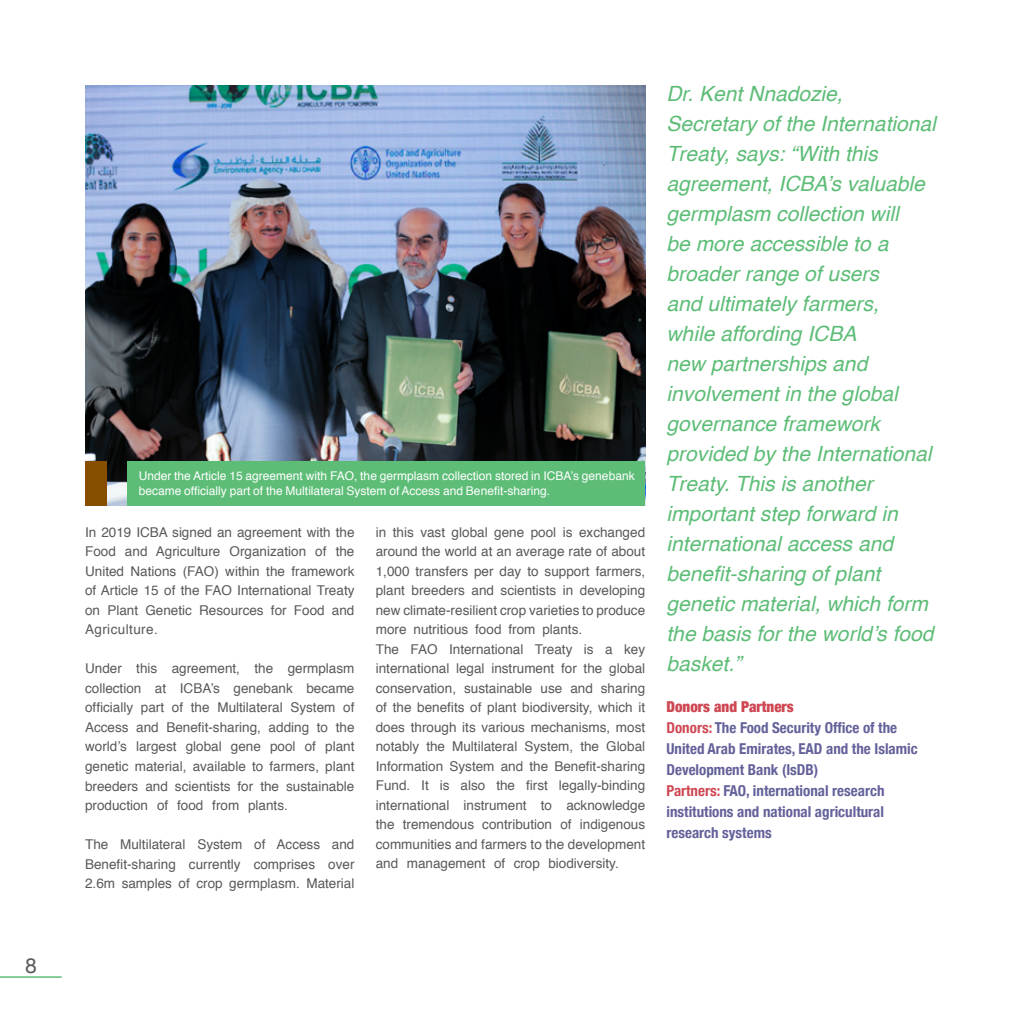
<style>
.page{position:relative;width:1021px;height:1021px;background:#fff}
.page>*{position:absolute;margin:0;border:0;box-sizing:border-box;transform-origin:0 0}
.t1{font:italic 21px/30px "Helvetica";color:#5dbd77}
.t2{font:21px "Helvetica Neue";color:#58595b}
.t3{font:700 condensed 15px/21px "Helvetica Neue";color:#63619a}
.t4{font:13.5px/19.5px "Helvetica";color:#58595b;text-align:justify}
.t5{font:12px/14.4px "Helvetica";color:#fff}
.s1{font-weight:900;color:#ce4753}
.s2{color:#ce4753}
</style>
<div class="page">
<img style="left:85px;top:85px;width:560px;height:420px">
<div style="left:85px;top:460px;width:21px;height:45px;background:#884e00"></div>
<div style="left:128px;top:460px;width:517px;height:45px;background:#5dbd77"></div>
<hr style="left:0;top:976px;width:62px;height:1px;background:#5dbd77">
<h1 class="t2" style="left:25px;top:950px;width:13px">8</h1>
<p class="t5" style="left:139px;top:469px;width:497px">Under the Article 15 agreement with FAO, the germplasm collection stored in ICBA’s genebank became officially part of the Multilateral System of Access and Benefit-sharing.</p>
<p class="t4" style="left:85px;top:523px;width:271px">In 2019 ICBA signed an agreement with the Food and Agriculture Organization of the United Nations (FAO) within the framework of Article 15 of the FAO International Treaty on Plant Genetic Resources for Food and Agriculture.</p>
<p class="t4" style="left:85px;top:659px;width:271px">Under this agreement, the germplasm collection at ICBA’s genebank became officially part of the Multilateral System of Access and Benefit-sharing, adding to the world’s largest global gene pool of plant genetic material, available to farmers, plant breeders and scientists for the sustainable production of food from plants.</p>
<p class="t4" style="left:85px;top:835px;width:271px">The Multilateral System of Access and Benefit-sharing currently comprises over 2.6m samples of crop germplasm. Material</p>
<p class="t4" style="left:376px;top:523px;width:271px;text-align:left">in this vast global gene pool is exchanged around the world at an average rate of about 1,000 transfers per day to support farmers, plant breeders and scientists in developing new climate-resilient crop varieties to produce more nutritious food from plants.<br>The FAO International Treaty is a key international legal instrument for the global conservation, sustainable use and sharing of the benefits of plant biodiversity, which it does through its various mechanisms, most notably the Multilateral System, the Global Information System and the Benefit-sharing Fund. It is also the first legally-binding international instrument to acknowledge the tremendous contribution of indigenous communities and farmers to the development and management of crop biodiversity.</p>
<p class="t1" style="left:666px;top:79px;width:271px">Dr. Kent Nnadozie,<br>Secretary of the International<br>Treaty, says: “With this agreement, ICBA’s valuable germplasm collection will<br>be more accessible to a broader range of users<br>and ultimately farmers,<br>while affording ICBA<br>new partnerships and involvement in the global governance framework provided by the International<br>Treaty. This is another important step forward in international access and benefit-sharing of plant genetic material, which form the basis for the world’s food basket.”</p>
<p class="t3" style="left:666px;top:694px;width:253px"><span class="s1">Donors and Partners<br></span><span class="s2">Donors:</span> The Food Security Office of the<br>United Arab Emirates, EAD and the Islamic<br>Development Bank (IsDB)<br><span class="s2">Partners:</span> FAO, international research institutions and national agricultural research systems</p>
</div>
